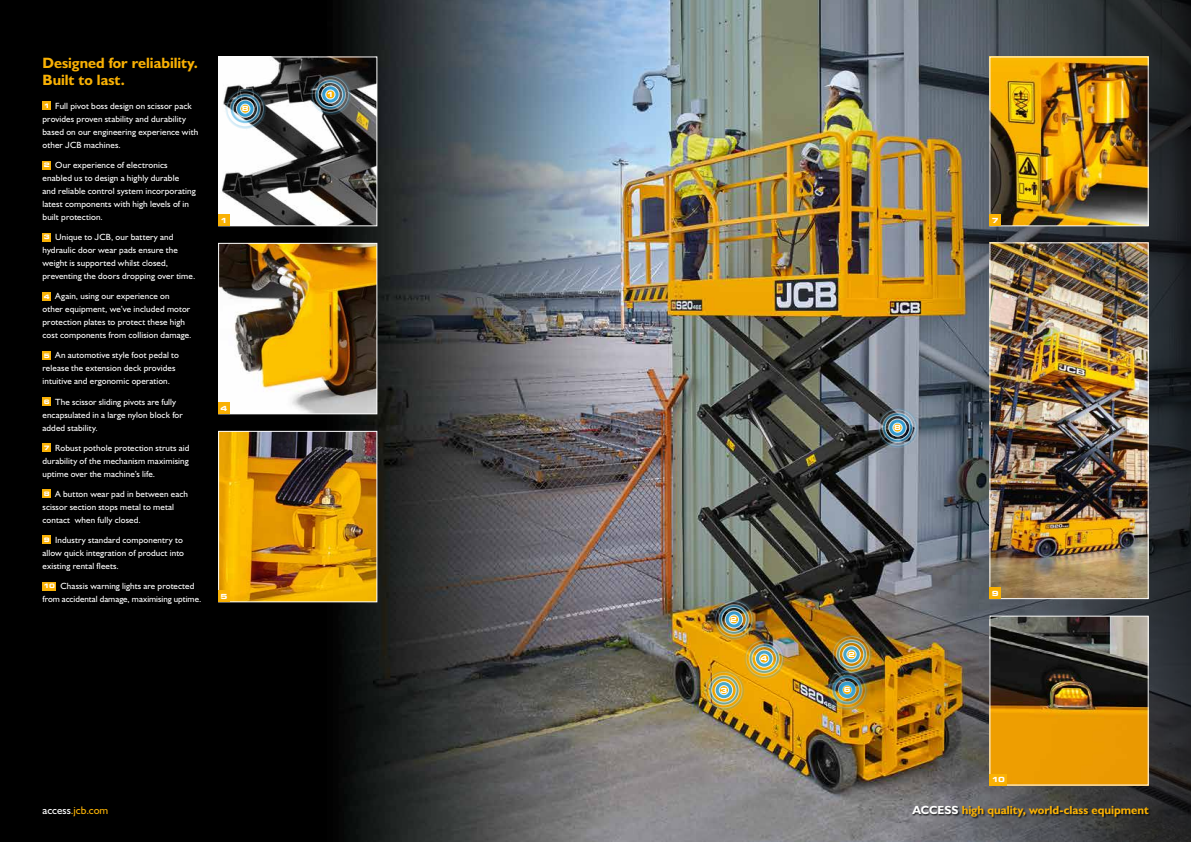
<style>
.page{position:relative;width:1191px;height:842px;background:#fff}
.page>*{position:absolute;margin:0;border:0;box-sizing:border-box;transform-origin:0 0}
.t1{font:700 15px/16.5px "JCB Euro";letter-spacing:-.005em;color:#f9b104}
.t2{font:11.8px "JCB Bold";color:#f9b104}
.t3{font:11px "JCB Roman";letter-spacing:.005em;color:#f9b104}
.t4{font:9px/13px "JCB Euro Roman";letter-spacing:.01em;color:#fff}
.t5{font:700 expanded 7px "Square 721 BT";color:#fff}
.s1{font-family:"Square 721 BT";font-weight:700;font-stretch:expanded;font-size:6.1px}
.s2{color:#fff}
</style>
<div class="page">
<img style="left:0;top:0;width:888px;height:842px">
<img style="left:888px;top:0;width:303px;height:842px">
<div style="left:43px;top:101px;width:8px;height:9px;background:#f9b104"></div>
<div style="left:43px;top:161px;width:8px;height:8px;background:#f9b104"></div>
<div style="left:43px;top:233px;width:8px;height:8px;background:#f9b104"></div>
<div style="left:43px;top:292px;width:8px;height:9px;background:#f9b104"></div>
<div style="left:43px;top:351px;width:8px;height:9px;background:#f9b104"></div>
<div style="left:43px;top:397px;width:8px;height:9px;background:#f9b104"></div>
<div style="left:43px;top:443px;width:8px;height:9px;background:#f9b104"></div>
<div style="left:43px;top:489px;width:8px;height:9px;background:#f9b104"></div>
<div style="left:43px;top:535px;width:8px;height:9px;background:#f9b104"></div>
<div style="left:43px;top:582px;width:13px;height:8px;background:#f9b104"></div>
<img style="left:991px;top:245px;width:155px;height:352px">
<div style="left:989px;top:243px;width:159px;height:356px;border:1px solid #fff"></div>
<div style="left:989px;top:587px;width:12px;height:12px;background:#f9b104"></div>
<img style="left:991px;top:59px;width:155px;height:165px">
<img style="left:991px;top:618px;width:155px;height:165px">
<div style="left:989px;top:774px;width:18px;height:11px;background:#f9b104"></div>
<div style="left:989px;top:215px;width:12px;height:11px;background:#f9b104"></div>
<div style="left:912px;top:806px;width:238px;height:13px;background:#000;opacity:.75"></div>
<svg style="left:876px;top:407px;width:43px;height:42px;background:#6b7e87"></svg>
<img style="left:220px;top:59px;width:155px;height:165px">
<div style="left:218px;top:57px;width:159px;height:169px;border:1px solid #fff"></div>
<div style="left:218px;top:215px;width:12px;height:11px;background:#f9b104"></div>
<img style="left:702px;top:598px;width:83px;height:113px">
<img style="left:825px;top:633px;width:48px;height:78px">
<svg style="left:309px;top:73px;width:43px;height:43px;background:#627175"></svg>
<svg style="left:224px;top:88px;width:43px;height:42px;background:#708084"></svg>
<img style="left:220px;top:245px;width:155px;height:167px">
<div style="left:218px;top:243px;width:159px;height:171px;border:1px solid #fff"></div>
<div style="left:218px;top:403px;width:12px;height:11px;background:#f9b104"></div>
<img style="left:220px;top:433px;width:155px;height:167px">
<div style="left:218px;top:431px;width:159px;height:171px;border:1px solid #fff"></div>
<div style="left:218px;top:591px;width:12px;height:11px;background:#f9b104"></div>
<h1 class="t1" style="left:43px;top:54px;width:157px">Designed for reliability.<br>Built to last.</h1>
<p class="t4" style="left:43px;top:99px;width:157px"><span class="s1">1</span> Full pivot boss design on scissor pack provides proven stability and durability based on our engineering experience with other JCB machines.</p>
<p class="t4" style="left:43px;top:158px;width:155px"><span class="s1">2</span> Our experience of electronics enabled us to design a highly durable<br>and reliable control system incorporating latest components with high levels of in built protection.</p>
<p class="t4" style="left:43px;top:230px;width:154px"><span class="s1">3</span> Unique to JCB, our battery and hydraulic door wear pads ensure the weight is supported whilst closed, preventing the doors dropping over time.</p>
<p class="t4" style="left:43px;top:290px;width:150px"><span class="s1">4</span> Again, using our experience on<br>other equipment, we’ve included motor protection plates to protect these high cost components from collision damage.</p>
<p class="t4" style="left:43px;top:349px;width:138px"><span class="s1">5</span> An automotive style foot pedal to release the extension deck provides intuitive and ergonomic operation.</p>
<p class="t4" style="left:43px;top:395px;width:142px"><span class="s1">6</span> The scissor sliding pivots are fully encapsulated in a large nylon block for added stability.</p>
<p class="t4" style="left:43px;top:441px;width:149px;text-align:justify"><span class="s1">7</span> Robust pothole protection struts aid durability of the mechanism maximising uptime over the machine’s life.</p>
<p class="t4" style="left:43px;top:487px;width:147px"><span class="s1">8</span> A button wear pad in between each scissor section stops metal to metal contact when fully closed.</p>
<p class="t4" style="left:43px;top:533px;width:143px"><span class="s1">9</span> Industry standard componentry to allow quick integration of product into existing rental fleets.</p>
<p class="t4" style="left:43px;top:579px;width:160px"><span class="s1">10</span> Chassis warning lights are protected from accidental damage, maximising uptime.</p>
<p class="t5" style="left:992px;top:589px;width:8px">9</p>
<p class="t5" style="left:327px;top:90px;width:8px">1</p>
<p class="t5" style="left:242px;top:104px;width:8px">8</p>
<p class="t5" style="left:221px;top:216px;width:8px">1</p>
<p class="t5" style="left:992px;top:216px;width:8px">7</p>
<p class="t5" style="left:221px;top:404px;width:8px">4</p>
<p class="t5" style="left:894px;top:423px;width:8px">8</p>
<p class="t5" style="left:221px;top:592px;width:8px">5</p>
<p class="t3" style="left:43px;top:804px;width:67px"><span class="s2">access</span>.jcb.com</p>
<p class="t5" style="left:730px;top:615px;width:8px">2</p>
<p class="t5" style="left:720px;top:686px;width:8px">3</p>
<p class="t5" style="left:760px;top:654px;width:8px">4</p>
<p class="t5" style="left:848px;top:650px;width:8px">2</p>
<p class="t5" style="left:843px;top:686px;width:8px">6</p>
<p class="t5" style="left:991px;top:775px;width:15px">10</p>
<h2 class="t2" style="left:912px;top:803px;width:238px"><span class="s2">ACCESS</span> high quality, world-class equipment</h2>
</div>
